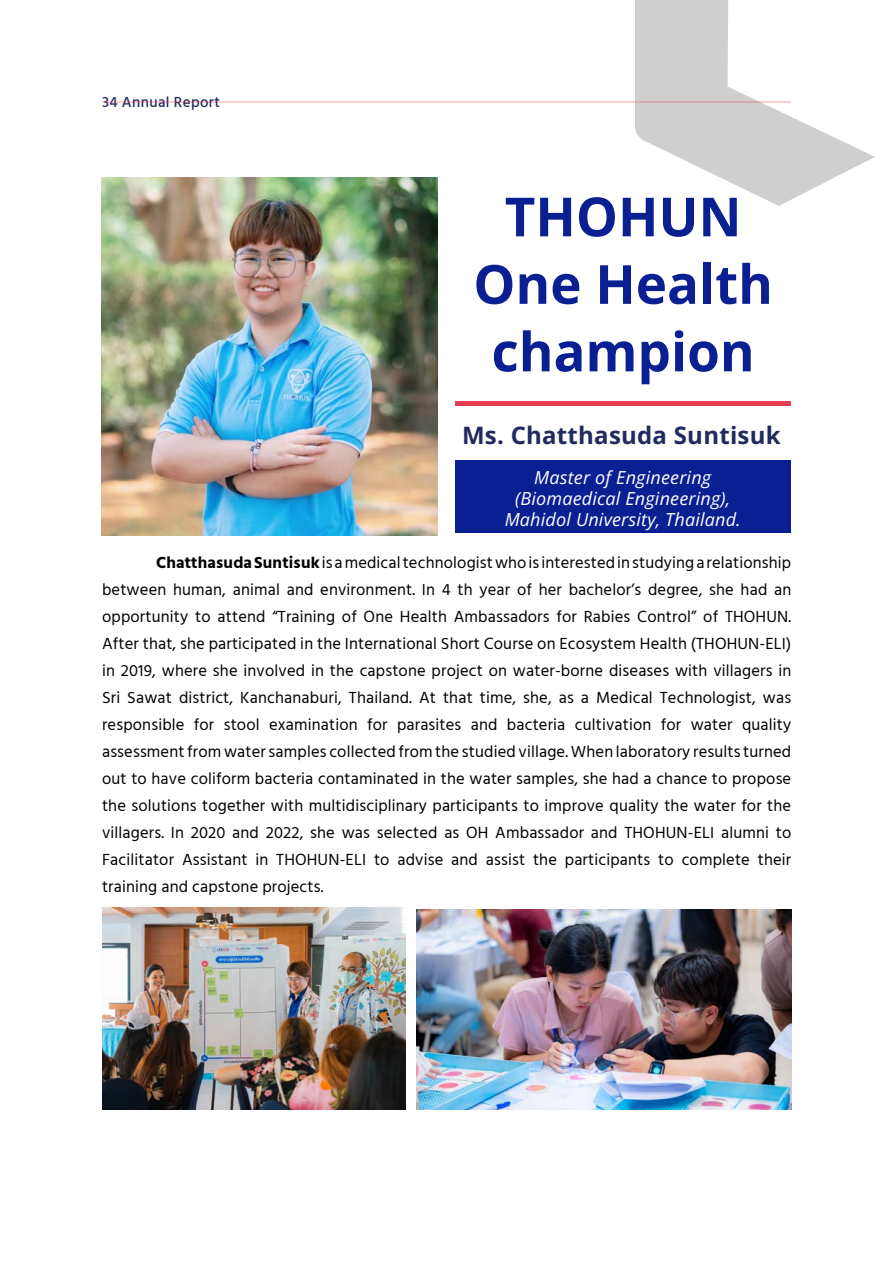
<style>
.page{position:relative;width:893px;height:1263px;background:#fff}
.page>*{position:absolute;margin:0;border:0;box-sizing:border-box;transform-origin:0 0}
.t1{font:700 54px/67.5px "Open Sans";color:#0a1f91;text-align:center}
.t2{font:700 24px "Open Sans";letter-spacing:.01em;color:#202a5e}
.t3{font:italic 18px/21px "Open Sans";letter-spacing:.01em;color:#fff;text-align:center}
.t4{font:16.5px/27px "Hind Siliguri";letter-spacing:.01em;color:#000;text-align:justify}
.t5{font:500 15px "Hind Siliguri";letter-spacing:.025em;color:#202a5e}
.s1{font-weight:700}
</style>
<div class="page">
<img style="left:417px;top:909px;width:374px;height:201px">
<hr style="left:455px;top:401px;width:336px;height:4px;background:#e83d53">
<svg style="left:635px;top:0;width:240px;height:206px"></svg>
<img style="left:101px;top:178px;width:336px;height:358px">
<div style="left:455px;top:460px;width:335px;height:72px;background:#0a1f91"></div>
<img style="left:102px;top:907px;width:303px;height:202px">
<hr style="left:102px;top:102px;width:689px;height:1px;background:#e83d53">
<p class="t5" style="left:102px;top:91px;width:119px">34 Annual Report</p>
<p class="t1" style="left:473px;top:182px;width:301px">THOHUN<br>One Health champion</p>
<p class="t2" style="left:462px;top:418px;width:320px">Ms. Chatthasuda Suntisuk</p>
<p class="t3" style="left:505px;top:466px;width:238px">Master of Engineering (Biomaedical Engineering),<br>Mahidol University, Thailand.</p>
<p class="t4" style="left:102px;top:550px;width:691px;text-indent:54px"><span class="s1">Chatthasuda Suntisuk</span> is a medical technologist who is interested in studying a relationship between human, animal and environment. In 4 th year of her bachelor’s degree, she had an opportunity to attend “Training of One Health Ambassadors for Rabies Control” of THOHUN.<br>After that, she participated in the International Short Course on Ecosystem Health (THOHUN-ELI) in 2019, where she involved in the capstone project on water-borne diseases with villagers in Sri Sawat district, Kanchanaburi, Thailand. At that time, she, as a Medical Technologist, was responsible for stool examination for parasites and bacteria cultivation for water quality assessment from water samples collected from the studied village. When laboratory results turned out to have coliform bacteria contaminated in the water samples, she had a chance to propose the solutions together with multidisciplinary participants to improve quality the water for the villagers. In 2020 and 2022, she was selected as OH Ambassador and THOHUN-ELI alumni to Facilitator Assistant in THOHUN-ELI to advise and assist the participants to complete their training and capstone projects.</p>
</div>
